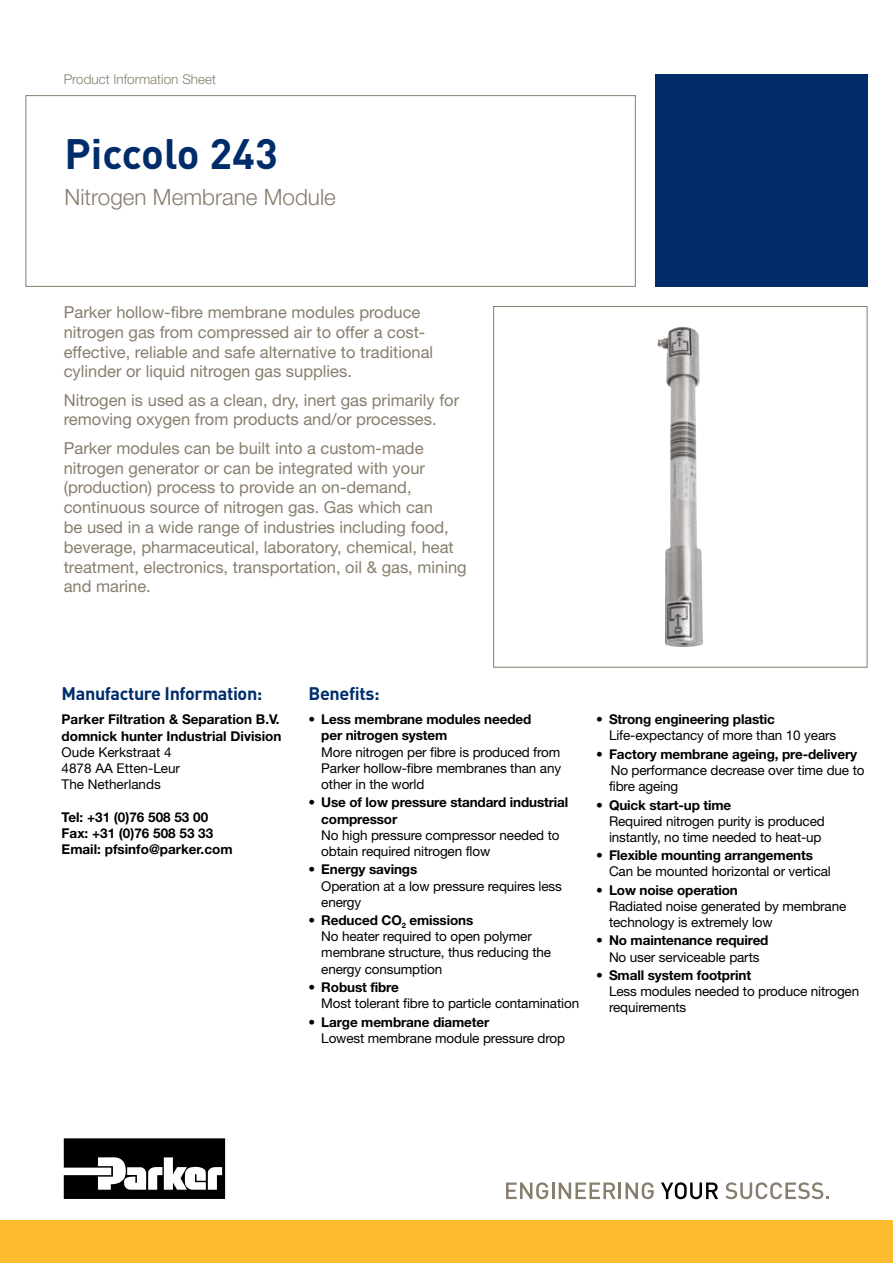
<style>
.page{position:relative;width:893px;height:1263px;background:#fff}
.page>*{position:absolute;margin:0;border:0;box-sizing:border-box;transform-origin:0 0}
.t1{font:700 42px "DIN";color:#002d6a}
.t2{font:300 22.5px "Helvetica Neue LT Std";color:#887e6e}
.t3{font:700 18px "DIN";letter-spacing:-.02em;color:#002d6a}
.t4{font:16.5px/19.8px "Helvetica Neue LT Std";color:#887e6e}
.t5{font:13.5px/16.2px "Helvetica Neue LT Std";letter-spacing:-.01em;color:#000}
.t6{font:700 13.5px/16.2px "Helvetica Neue LT Std";letter-spacing:-.01em;color:#000}
.t7{font:300 13.5px "Helvetica Neue LT Std";color:#887e6e}
.s1{font-weight:700}
</style>
<div class="page">
<div style="left:655px;top:74px;width:212px;height:213px;background:#002d6a"></div>
<div style="left:26px;top:95px;width:610px;height:192px;border:1px solid #887e6e"></div>
<img style="left:658px;top:327px;width:45px;height:320px">
<div style="left:493px;top:306px;width:374px;height:362px;border:1px solid #887e6e"></div>
<svg style="left:64px;top:1138px;width:161px;height:61px"></svg>
<svg style="left:506px;top:1182px;width:148px;height:17px"></svg>
<svg style="left:661px;top:1182px;width:57px;height:17px"></svg>
<svg style="left:725px;top:1182px;width:104px;height:17px"></svg>
<div style="left:0;top:1220px;width:893px;height:43px;background:#fdbb30"></div>
<p class="t7" style="left:64px;top:71px;width:154px">Product Information Sheet</p>
<h1 class="t1" style="left:65px;top:127px;width:215px">Piccolo 243</h1>
<h2 class="t2" style="left:65px;top:183px;width:273px">Nitrogen Membrane Module</h2>
<p class="t4" style="left:64px;top:302px;width:371px">Parker hollow-fibre membrane modules produce nitrogen gas from compressed air to offer a cost&shy;effective, reliable and safe alternative to traditional cylinder or liquid nitrogen gas supplies.</p>
<p class="t4" style="left:64px;top:390px;width:397px">Nitrogen is used as a clean, dry, inert gas primarily for removing oxygen from products and/or processes.</p>
<p class="t4" style="left:64px;top:438px;width:404px">Parker modules can be built into a custom-made nitrogen generator or can be integrated with your (production) process to provide an on-demand, continuous source of nitrogen gas. Gas which can<br>be used in a wide range of industries including food, beverage, pharmaceutical, laboratory, chemical, heat treatment, electronics, transportation, oil &amp; gas, mining and marine.</p>
<h3 class="t3" style="left:62px;top:681px;width:202px">Manufacture Information:</h3>
<p class="t6" style="left:62px;top:711px;width:221px">Parker Filtration &amp; Separation B.V. domnick hunter Industrial Division</p>
<p class="t5" style="left:62px;top:744px;width:120px">Oude Kerkstraat 4<br>4878 AA Etten-Leur<br>The Netherlands</p>
<p class="t6" style="left:62px;top:808px;width:172px">Tel: +31 (0)76 508 53 00<br>Fax: +31 (0)76 508 53 33<br>Email: pfsinfo@parker.com</p>
<h3 class="t3" style="left:309px;top:681px;width:73px">Benefits:</h3>
<p class="t6" style="left:321px;top:711px;width:212px;text-indent:-13px">• Less membrane modules needed per nitrogen system</p>
<p class="t5" style="left:321px;top:744px;width:241px;text-align:justify">More nitrogen per fibre is produced from Parker hollow-fibre membranes than any other in the world</p>
<p class="t6" style="left:321px;top:794px;width:249px;text-indent:-13px">• Use of low pressure standard industrial compressor</p>
<p class="t5" style="left:321px;top:827px;width:240px">No high pressure compressor needed to obtain required nitrogen flow</p>
<p class="t6" style="left:309px;top:861px;width:110px">• Energy savings</p>
<p class="t5" style="left:321px;top:877px;width:242px">Operation at a low pressure requires less energy</p>
<p class="t5" style="left:321px;top:912px;width:231px;text-indent:-13px"><span class="s1">• Reduced CO</span><sub>2</sub> <span class="s1">emissions<br></span>No heater required to open polymer membrane structure, thus reducing the energy consumption</p>
<p class="t6" style="left:309px;top:979px;width:92px">• Robust fibre</p>
<p class="t5" style="left:321px;top:995px;width:259px">Most tolerant fibre to particle contamination</p>
<p class="t6" style="left:309px;top:1013px;width:182px">• Large membrane diameter</p>
<p class="t5" style="left:321px;top:1030px;width:245px">Lowest membrane module pressure drop</p>
<p class="t6" style="left:596px;top:711px;width:180px">• Strong engineering plastic</p>
<p class="t5" style="left:609px;top:727px;width:229px">Life-expectancy of more than 10 years</p>
<p class="t6" style="left:596px;top:745px;width:262px">• Factory membrane ageing, pre-delivery</p>
<p class="t5" style="left:609px;top:762px;width:257px">No performance decrease over time due to fibre ageing</p>
<p class="t6" style="left:596px;top:796px;width:137px">• Quick start-up time</p>
<p class="t5" style="left:609px;top:813px;width:217px">Required nitrogen purity is produced instantly, no time needed to heat-up</p>
<p class="t6" style="left:596px;top:847px;width:218px">• Flexible mounting arrangements</p>
<p class="t5" style="left:609px;top:863px;width:223px">Can be mounted horizontal or vertical</p>
<p class="t6" style="left:596px;top:881px;width:143px">• Low noise operation</p>
<p class="t5" style="left:609px;top:898px;width:239px">Radiated noise generated by membrane technology is extremely low</p>
<p class="t6" style="left:596px;top:932px;width:174px">• No maintenance required</p>
<p class="t5" style="left:609px;top:948px;width:152px">No user serviceable parts</p>
<p class="t6" style="left:596px;top:967px;width:156px">• Small system footprint</p>
<p class="t5" style="left:609px;top:983px;width:252px">Less modules needed to produce nitrogen requirements</p>
</div>
